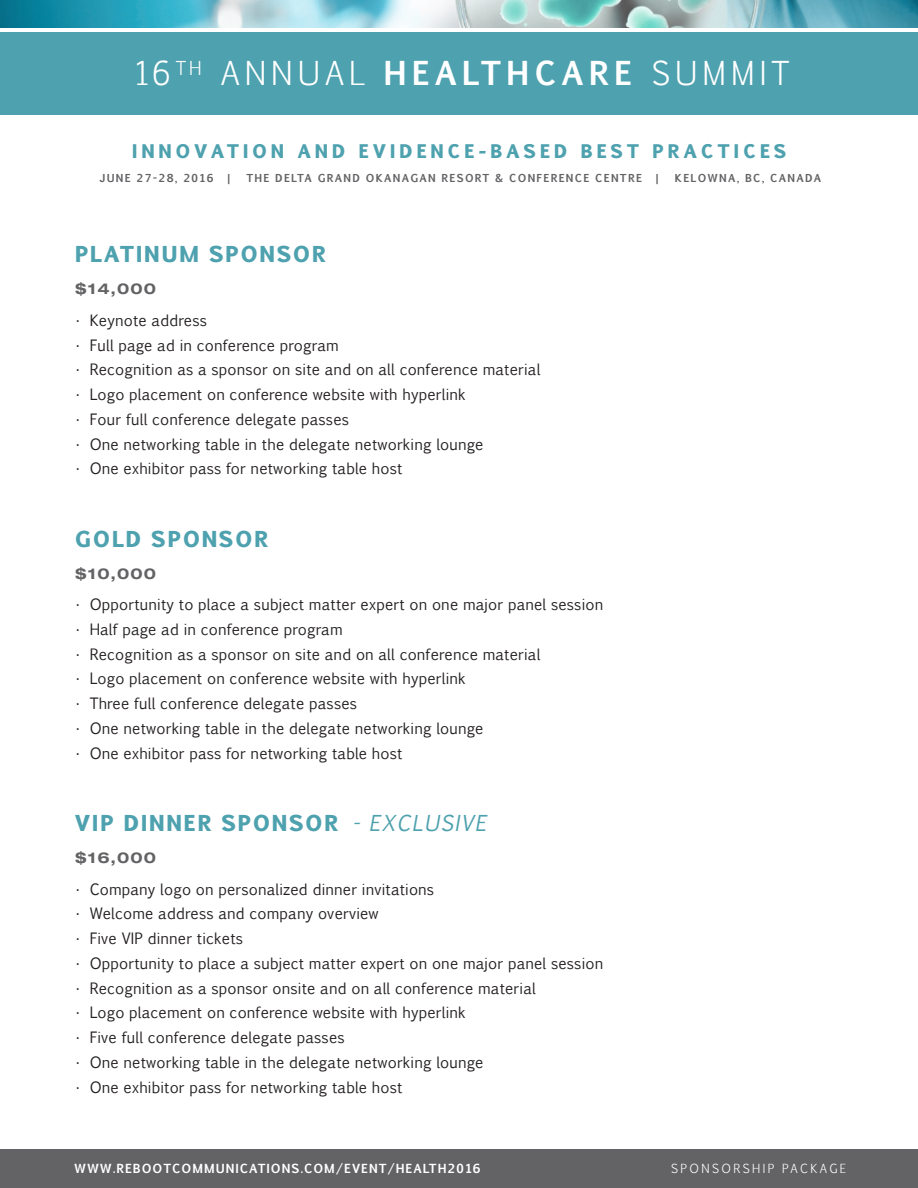
<style>
.page{position:relative;width:918px;height:1188px;background:#fff}
.page>*{position:absolute;margin:0;border:0;box-sizing:border-box;transform-origin:0 0}
.t1{font:300 31.5px "Pigiarniq";letter-spacing:.16em;color:#fff}
.t2{font:800 21px "Pigiarniq";letter-spacing:.07em;color:#4ea1ae}
.t3{font:800 18px "Pigiarniq";letter-spacing:.2em;color:#4ea1ae}
.t4{font:15px "Pigiarniq";letter-spacing:.01em;color:#231f20}
.t5{font:700 expanded 15px "Helvetica Neue";letter-spacing:.07em;color:#636366}
.t6{font:700 12px "Pigiarniq";letter-spacing:.08em;color:#fff}
.t7{font:300 12px "Pigiarniq";letter-spacing:.2em;color:#fff}
.t8{font:700 10.5px "Pigiarniq";letter-spacing:.12em;color:#636366}
.s1{font-weight:700}
.s2{font-weight:400;font-style:italic}
</style>
<div class="page">
<div style="left:0;top:1149px;width:918px;height:39px;background:#636366"></div>
<svg style="left:0;top:0;width:918px;height:27px;background:#7ebcc7"></svg>
<div style="left:0;top:32px;width:918px;height:82px;background:#4ea1ae"></div>
<h1 class="t1" style="left:136px;top:51px;width:655px">16 <sup>TH</sup> ANNUAL <span class="s1">HEALTHCARE</span> SUMMIT</h1>
<p class="t3" style="left:132px;top:137px;width:656px">INNOVATION AND EVIDENCE-BASED BEST PRACTICES</p>
<p class="t8" style="left:99px;top:171px;width:134px">JUNE 27-28, 2016 |</p>
<p class="t8" style="left:246px;top:171px;width:415px">THE DELTA GRAND OKANAGAN RESORT &amp; CONFERENCE CENTRE |</p>
<p class="t8" style="left:675px;top:171px;width:148px">KELOWNA, BC, CANADA</p>
<h2 class="t2" style="left:75px;top:238px;width:253px">PLATINUM SPONSOR</h2>
<p class="t5" style="left:75px;top:279px;width:83px">$14,000</p>
<p class="t4" style="left:75px;top:310px;width:134px">• Keynote address</p>
<p class="t4" style="left:75px;top:334px;width:266px">• Full page ad in conference program</p>
<p class="t4" style="left:75px;top:359px;width:467px">• Recognition as a sponsor on site and on all conference material</p>
<p class="t4" style="left:75px;top:384px;width:393px">• Logo placement on conference website with hyperlink</p>
<p class="t4" style="left:75px;top:409px;width:276px">• Four full conference delegate passes</p>
<p class="t4" style="left:75px;top:433px;width:410px">• One networking table in the delegate networking lounge</p>
<p class="t4" style="left:75px;top:458px;width:329px">• One exhibitor pass for networking table host</p>
<h2 class="t2" style="left:75px;top:522px;width:195px">GOLD SPONSOR</h2>
<p class="t5" style="left:75px;top:564px;width:83px">$10,000</p>
<p class="t4" style="left:75px;top:594px;width:530px">• Opportunity to place a subject matter expert on one major panel session</p>
<p class="t4" style="left:75px;top:619px;width:269px">• Half page ad in conference program</p>
<p class="t4" style="left:75px;top:644px;width:467px">• Recognition as a sponsor on site and on all conference material</p>
<p class="t4" style="left:75px;top:668px;width:393px">• Logo placement on conference website with hyperlink</p>
<p class="t4" style="left:75px;top:693px;width:284px">• Three full conference delegate passes</p>
<p class="t4" style="left:75px;top:718px;width:410px">• One networking table in the delegate networking lounge</p>
<p class="t4" style="left:75px;top:743px;width:329px">• One exhibitor pass for networking table host</p>
<h2 class="t2" style="left:75px;top:807px;width:413px">VIP DINNER SPONSOR <span class="s2">- EXCLUSIVE</span></h2>
<p class="t5" style="left:75px;top:848px;width:83px">$16,000</p>
<p class="t4" style="left:75px;top:879px;width:361px">• Company logo on personalized dinner invitations</p>
<p class="t4" style="left:75px;top:903px;width:305px">• Welcome address and company overview</p>
<p class="t4" style="left:75px;top:928px;width:170px">• Five VIP dinner tickets</p>
<p class="t4" style="left:75px;top:953px;width:530px">• Opportunity to place a subject matter expert on one major panel session</p>
<p class="t4" style="left:75px;top:978px;width:463px">• Recognition as a sponsor onsite and on all conference material</p>
<p class="t4" style="left:75px;top:1002px;width:393px">• Logo placement on conference website with hyperlink</p>
<p class="t4" style="left:75px;top:1027px;width:272px">• Five full conference delegate passes</p>
<p class="t4" style="left:75px;top:1052px;width:410px">• One networking table in the delegate networking lounge</p>
<p class="t4" style="left:75px;top:1077px;width:329px">• One exhibitor pass for networking table host</p>
<p class="t6" style="left:74px;top:1160px;width:408px">WWW.REBOOTCOMMUNICATIONS.COM/EVENT/HEALTH2016</p>
<p class="t7" style="left:671px;top:1160px;width:176px">SPONSORSHIP PACKAGE</p>
</div>
